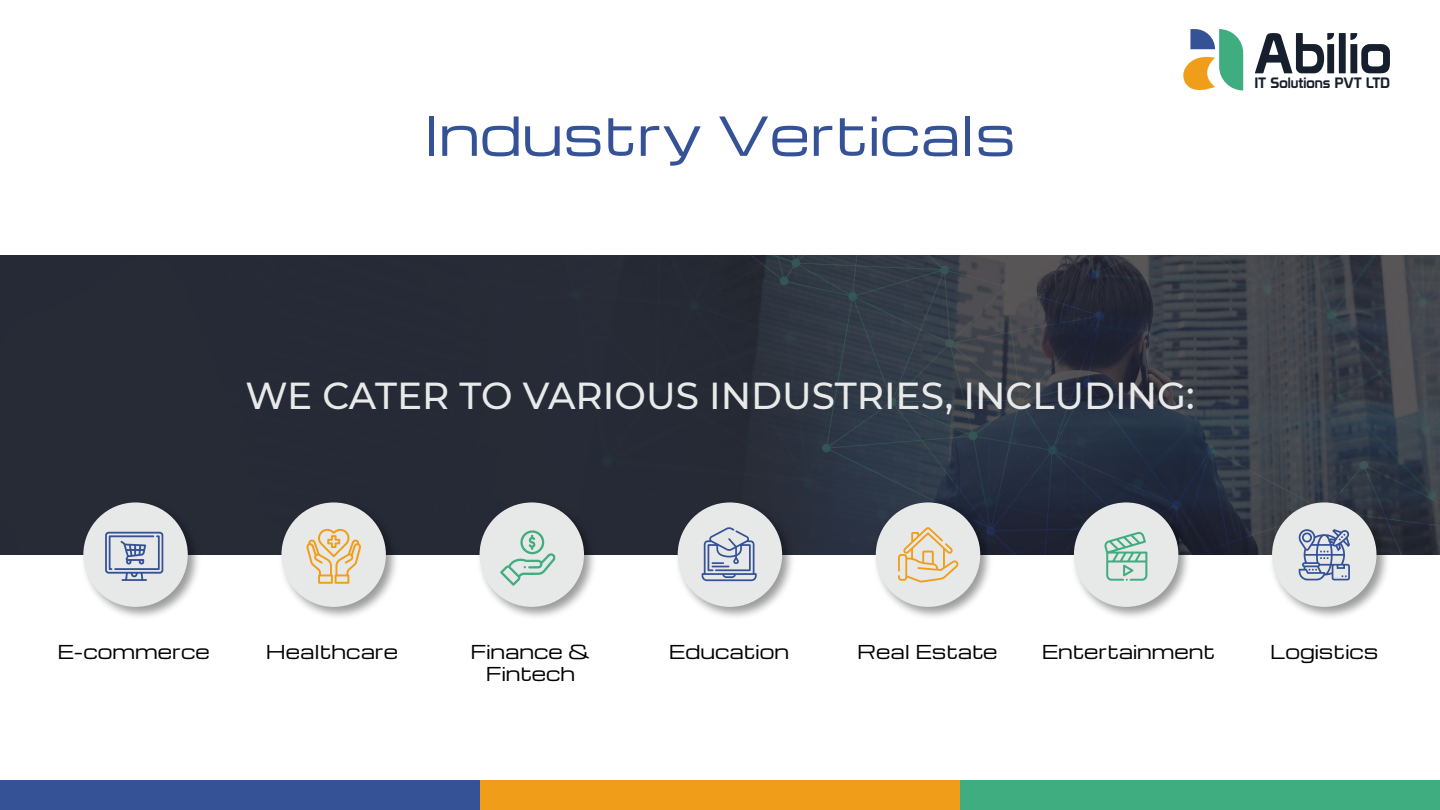
<style>
.page{position:relative;width:1440px;height:810px;background:#fff}
.page>*{position:absolute;margin:0;border:0;box-sizing:border-box;transform-origin:0 0}
.t1{font:52.5px "Michroma";color:#355297}
.t2{font:500 37.5px "Montserrat";color:#e8e9e9}
.t3{font:18.75px/22.5px "Michroma";color:#000;text-align:center}
.t4{font:14.7px "Prototype";color:#151f2d}
</style>
<div class="page">
<div style="left:0;top:781px;width:480px;height:29px;background:#355296"></div>
<div style="left:480px;top:781px;width:480px;height:29px;background:#f09e19"></div>
<div style="left:960px;top:781px;width:480px;height:29px;background:#3fad80"></div>
<svg style="left:0;top:255px;width:1440px;height:300px;background:#2c313d"></svg>
<img style="left:77px;top:496px;width:127px;height:121px">
<div style="left:83px;top:502px;width:105px;height:105px;background:#e7e8e8;border-radius:52px"></div>
<img style="left:275px;top:496px;width:127px;height:121px">
<div style="left:281px;top:502px;width:105px;height:105px;background:#e7e8e8;border-radius:52px"></div>
<img style="left:474px;top:496px;width:127px;height:121px">
<div style="left:480px;top:502px;width:104px;height:105px;background:#e7e8e8;border-radius:52px"></div>
<img style="left:672px;top:496px;width:127px;height:121px">
<div style="left:678px;top:502px;width:104px;height:105px;background:#e7e8e8;border-radius:52px"></div>
<img style="left:870px;top:496px;width:127px;height:121px">
<div style="left:876px;top:502px;width:104px;height:105px;background:#e7e8e8;border-radius:52px"></div>
<img style="left:1068px;top:496px;width:127px;height:121px">
<div style="left:1074px;top:502px;width:104px;height:105px;background:#e7e8e8;border-radius:52px"></div>
<img style="left:1266px;top:496px;width:127px;height:121px">
<div style="left:1272px;top:502px;width:104px;height:105px;background:#e7e8e8;border-radius:52px"></div>
<svg style="left:898px;top:527px;width:60px;height:56px"></svg>
<svg style="left:702px;top:527px;width:55px;height:54px"></svg>
<svg style="left:500px;top:530px;width:55px;height:56px"></svg>
<svg style="left:306px;top:528px;width:55px;height:56px"></svg>
<svg style="left:105px;top:532px;width:58px;height:49px"></svg>
<svg style="left:1298px;top:529px;width:52px;height:51px"></svg>
<svg style="left:1104px;top:532px;width:43px;height:49px"></svg>
<svg style="left:1183px;top:29px;width:60px;height:62px"></svg>
<svg style="left:1255px;top:33px;width:135px;height:40px"></svg>
<h1 class="t1" style="left:424px;top:107px;width:593px">Industry Verticals</h1>
<p class="t4" style="left:1255px;top:74px;width:137px">IT Solutions PVT LTD</p>
<h2 class="t2" style="left:246px;top:369px;width:951px">WE CATER TO VARIOUS INDUSTRIES, INCLUDING:</h2>
<p class="t3" style="left:58px;top:641px;width:154px">E-commerce</p>
<p class="t3" style="left:266px;top:641px;width:134px">Healthcare</p>
<p class="t3" style="left:471px;top:641px;width:121px">Finance &amp;<br>Fintech</p>
<p class="t3" style="left:669px;top:641px;width:122px">Education</p>
<p class="t3" style="left:857px;top:641px;width:142px">Real Estate</p>
<p class="t3" style="left:1042px;top:641px;width:175px">Entertainment</p>
<p class="t3" style="left:1270px;top:641px;width:110px">Logistics</p>
</div>
